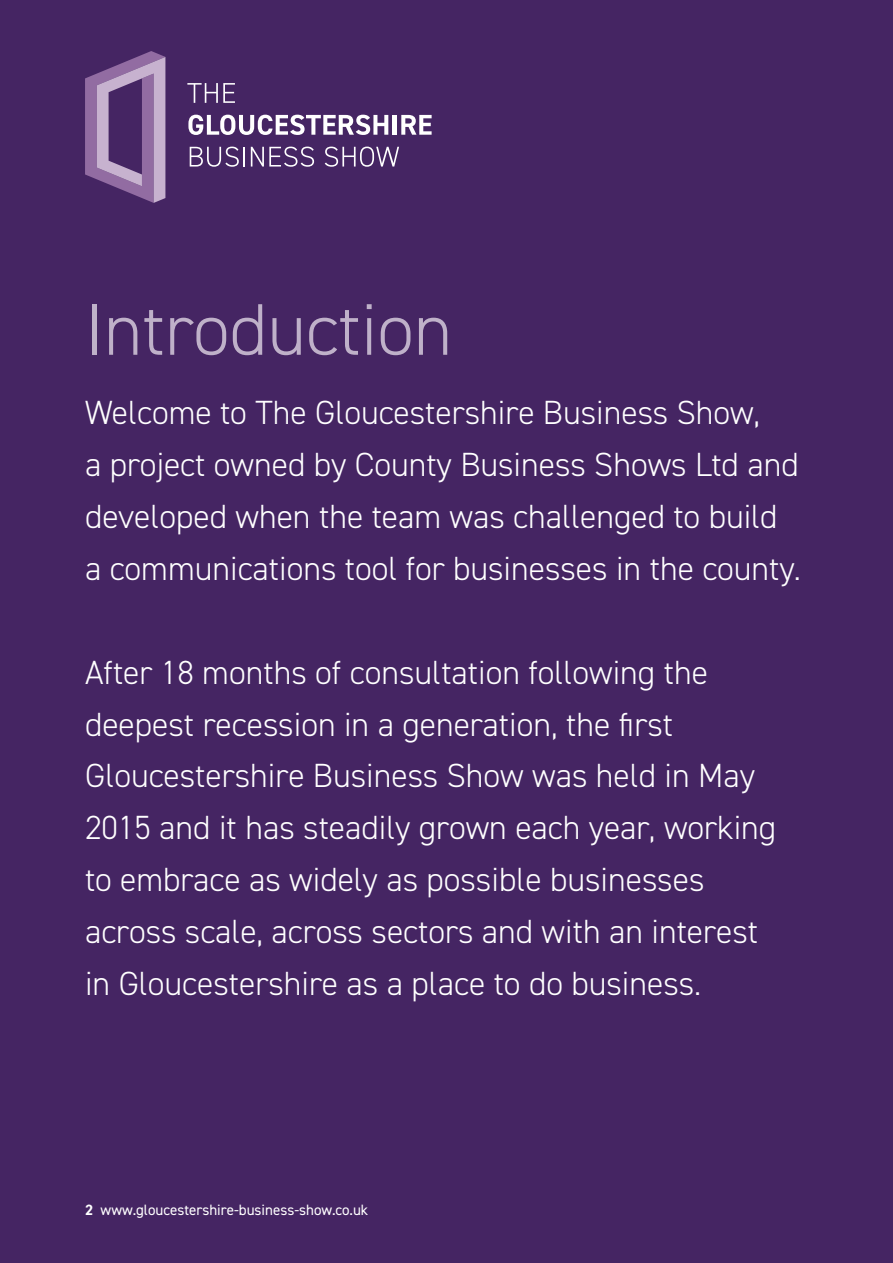
<style>
.page{position:relative;width:893px;height:1263px;background:#452563}
.page>*{position:absolute;margin:0;border:0;box-sizing:border-box;transform-origin:0 0}
.t1{font:300 73.35px "DIN2014";color:#bfb1c9}
.t2{font:300 33.6px/51.9px "DIN2014";color:#fff}
.t3{font:15px "DIN2014";color:#fff}
.s1{font-weight:700}
</style>
<div class="page">
<svg style="left:85px;top:51px;width:80px;height:152px"></svg>
<svg style="left:187px;top:83px;width:48px;height:20px"></svg>
<svg style="left:188px;top:115px;width:200px;height:20px"></svg>
<hr style="left:393px;top:115px;width:4px;height:20px;background:#fff">
<svg style="left:401px;top:115px;width:31px;height:20px"></svg>
<svg style="left:190px;top:147px;width:49px;height:20px"></svg>
<hr style="left:243px;top:147px;width:2px;height:20px;background:#fff">
<svg style="left:251px;top:147px;width:63px;height:20px"></svg>
<svg style="left:325px;top:147px;width:74px;height:20px"></svg>
<h1 class="t1" style="left:85px;top:285px;width:369px">Introduction</h1>
<p class="t2" style="left:85px;top:387px;width:717px">Welcome to The Gloucestershire Business Show,<br>a project owned by County Business Shows Ltd and developed when the team was challenged to build a communications tool for businesses in the county.</p>
<p class="t2" style="left:85px;top:646px;width:693px">After 18 months of consultation following the deepest recession in a generation, the first Gloucestershire Business Show was held in May 2015 and it has steadily grown each year, working to embrace as widely as possible businesses across scale, across sectors and with an interest in Gloucestershire as a place to do business.</p>
<p class="t3" style="left:85px;top:1200px;width:285px"><span class="s1">2</span> www.gloucestershire-business-show.co.uk</p>
</div>
